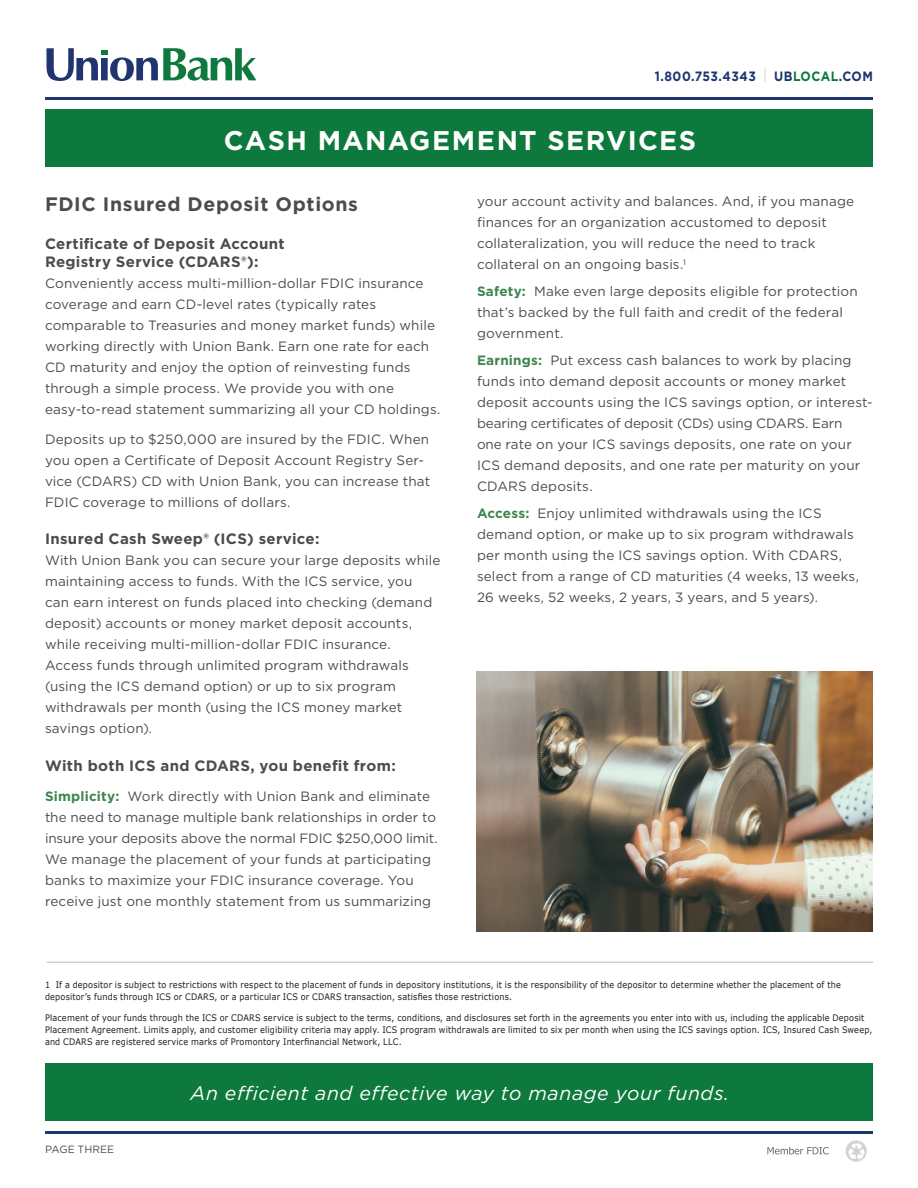
<style>
.page{position:relative;width:918px;height:1188px;background:#fff}
.page>*{position:absolute;margin:0;border:0;box-sizing:border-box;transform-origin:0 0}
.t1{font:700 27px "Gotham";letter-spacing:.05em;color:#fff}
.t2{font:italic 19.5px "Gotham";letter-spacing:.03em;color:#fff}
.t3{font:700 19.5px "Gotham";letter-spacing:.035em;color:#4b4c4d}
.t4{font:700 15px/18px "Gotham";letter-spacing:.02em;color:#4b4c4d}
.t5{font:13.5px/21px "Gotham";letter-spacing:.01em;color:#4b4c4d}
.t6{font:700 13.5px "Gotham";letter-spacing:.04em;color:#1d366e;scale:.9 1}
.t7{font:10.5px "Gotham";color:#4b4c4d}
.t8{font:9px/12px "Verdana";letter-spacing:.025em;color:#231f20;scale:.9 1}
.s1{color:#0d793d}
.s2{font-weight:700;color:#3f854e}
</style>
<div class="page">
<hr style="left:45px;top:98px;width:828px;height:2px;background:#1d366e">
<svg style="left:765px;top:68px;width:1px;height:14px"></svg>
<div style="left:45px;top:1063px;width:828px;height:58px;background:#0d793d"></div>
<svg style="left:767px;top:1147px;width:62px;height:7px"></svg>
<svg style="left:846px;top:1140px;width:21px;height:22px"></svg>
<svg style="left:848px;top:1144px;width:17px;height:16px"></svg>
<hr style="left:45px;top:1131px;width:828px;height:3px;background:#1d366e">
<svg style="left:47px;top:48px;width:209px;height:33px"></svg>
<div style="left:45px;top:110px;width:828px;height:57px;background:#0d793d"></div>
<hr style="left:47px;top:962px;width:826px;height:1px;background:#d1d2d4">
<img style="left:476px;top:671px;width:397px;height:260px">
<p class="t6" style="left:655px;top:67px;width:114px">1.800.753.4343</p>
<p class="t6" style="left:774px;top:67px;width:111px">UB<span class="s1">LOCAL</span>.COM</p>
<h1 class="t1" style="left:224px;top:123px;width:474px">CASH MANAGEMENT SERVICES</h1>
<h2 class="t3" style="left:45px;top:191px;width:315px">FDIC Insured Deposit Options</h2>
<p class="t4" style="left:45px;top:234px;width:241px">Certificate of Deposit Account<br>Registry Service (CDARS®):</p>
<p class="t5" style="left:45px;top:272px;width:397px">Conveniently access multi-million-dollar FDIC insurance coverage and earn CD-level rates (typically rates comparable to Treasuries and money market funds) while working directly with Union Bank. Earn one rate for each CD maturity and enjoy the option of reinvesting funds through a simple process. We provide you with one easy-to-read statement summarizing all your CD holdings.</p>
<p class="t5" style="left:45px;top:428px;width:387px">Deposits up to $250,000 are insured by the FDIC. When you open a Certificate of Deposit Account Registry Ser&shy;vice (CDARS) CD with Union Bank, you can increase that FDIC coverage to millions of dollars.</p>
<p class="t4" style="left:45px;top:530px;width:276px">Insured Cash Sweep® (ICS) service:</p>
<p class="t5" style="left:45px;top:550px;width:397px">With Union Bank you can secure your large deposits while maintaining access to funds. With the ICS service, you<br>can earn interest on funds placed into checking (demand deposit) accounts or money market deposit accounts, while receiving multi-million-dollar FDIC insurance.<br>Access funds through unlimited program withdrawals (using the ICS demand option) or up to six program withdrawals per month (using the ICS money market savings option).</p>
<p class="t4" style="left:45px;top:756px;width:352px">With both ICS and CDARS, you benefit from:</p>
<p class="t5" style="left:45px;top:785px;width:394px"><span class="s2">Simplicity:</span> Work directly with Union Bank and eliminate the need to manage multiple bank relationships in order to insure your deposits above the normal FDIC $250,000 limit.<br>We manage the placement of your funds at participating banks to maximize your FDIC insurance coverage. You receive just one monthly statement from us summarizing</p>
<p class="t5" style="left:477px;top:191px;width:379px">your account activity and balances. And, if you manage finances for an organization accustomed to deposit collateralization, you will reduce the need to track collateral on an ongoing basis.<sup>1</sup></p>
<p class="t5" style="left:477px;top:281px;width:382px"><span class="s2">Safety:</span> Make even large deposits eligible for protection that’s backed by the full faith and credit of the federal government.</p>
<p class="t5" style="left:477px;top:350px;width:397px"><span class="s2">Earnings:</span> Put excess cash balances to work by placing funds into demand deposit accounts or money market deposit accounts using the ICS savings option, or interest&shy;bearing certificates of deposit (CDs) using CDARS. Earn<br>one rate on your ICS savings deposits, one rate on your ICS demand deposits, and one rate per maturity on your CDARS deposits.</p>
<p class="t5" style="left:477px;top:503px;width:383px"><span class="s2">Access:</span> Enjoy unlimited withdrawals using the ICS demand option, or make up to six program withdrawals per month using the ICS savings option. With CDARS, select from a range of CD maturities (4 weeks, 13 weeks, 26 weeks, 52 weeks, 2 years, 3 years, and 5 years).</p>
<p class="t8" style="left:45px;top:979px;width:886px">1 If a depositor is subject to restrictions with respect to the placement of funds in depository institutions, it is the responsibility of the depositor to determine whether the placement of the depositor’s funds through ICS or CDARS, or a particular ICS or CDARS transaction, satisfies those restrictions.</p>
<p class="t8" style="left:45px;top:1012px;width:921px">Placement of your funds through the ICS or CDARS service is subject to the terms, conditions, and disclosures set forth in the agreements you enter into with us, including the applicable Deposit<br>Placement Agreement. Limits apply, and customer eligibility criteria may apply. ICS program withdrawals are limited to six per month when using the ICS savings option. ICS, Insured Cash Sweep, and CDARS are registered service marks of Promontory Interfinancial Network, LLC.</p>
<p class="t7" style="left:45px;top:1143px;width:71px">PAGE THREE</p>
<h2 class="t2" style="left:191px;top:1080px;width:540px">An efficient and effective way to manage your funds.</h2>
</div>
